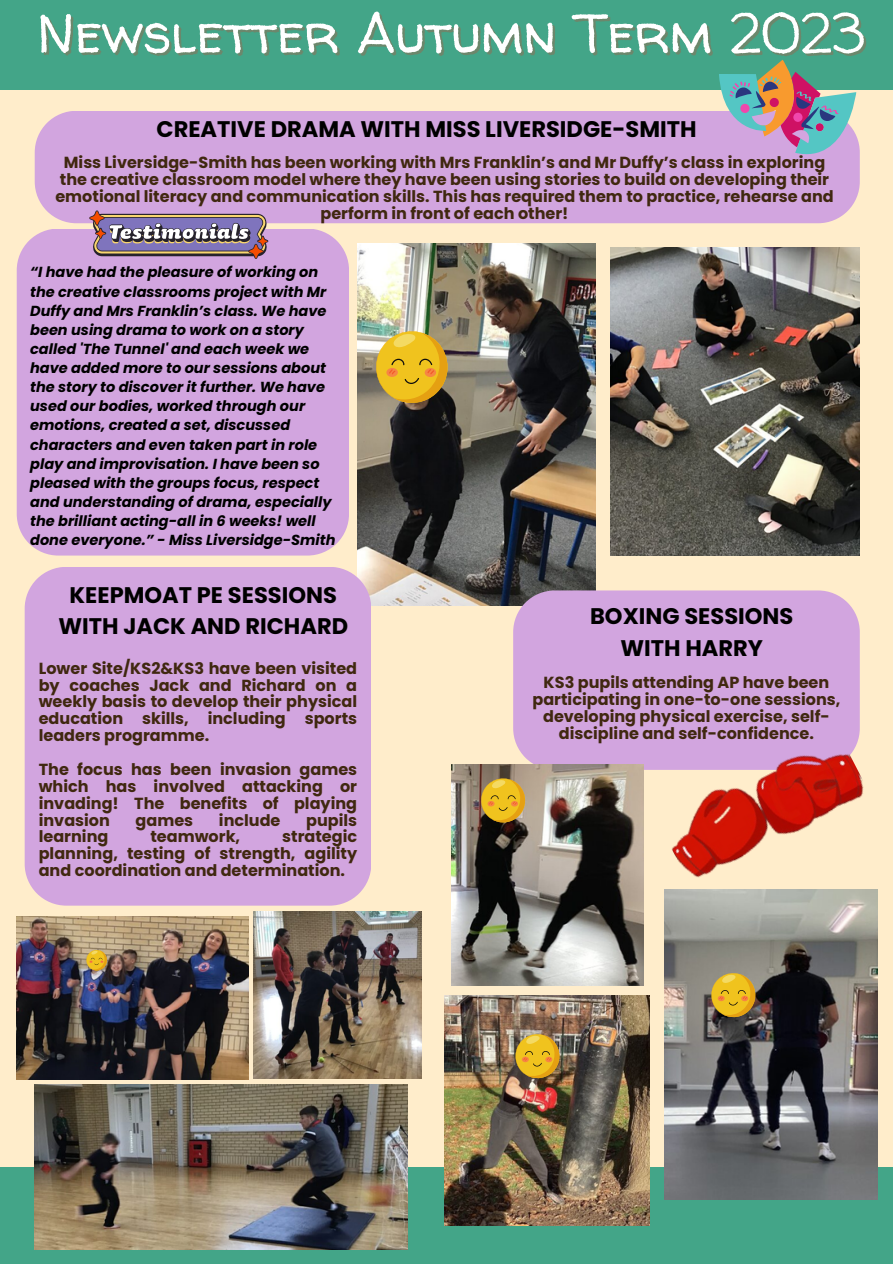
<style>
.page{position:relative;width:893px;height:1264px;background:#fff}
.page>*{position:absolute;margin:0;border:0;box-sizing:border-box;transform-origin:0 0}
.t1{font:55.35px "Walter Turncoat";color:#fff}
.t2{font:700 22.5px/31.5px "Poppins";color:#000;text-align:center}
.t3{font:700 16.05px/16.8px "Poppins";color:#402810;text-align:justify}
.t4{font:italic 700 14.55px/19.2px "Poppins";color:#000}
</style>
<div class="page">
<div style="left:0;top:0;width:892px;height:1263px;background:#ffedcb"></div>
<div style="left:0;top:0;width:892px;height:89px;background:#43a588"></div>
<img style="left:357px;top:243px;width:238px;height:362px">
<div style="left:35px;top:111px;width:824px;height:112px;background:#d2a5df"></div>
<div style="left:0;top:1167px;width:892px;height:96px;background:#43a588"></div>
<div style="left:25px;top:567px;width:346px;height:338px;background:#d2a5df"></div>
<div style="left:513px;top:590px;width:346px;height:174px;background:#d2a5df"></div>
<img style="left:664px;top:930px;width:213px;height:269px">
<img style="left:611px;top:248px;width:248px;height:307px">
<svg style="left:718px;top:60px;width:138px;height:94px"></svg>
<img style="left:253px;top:911px;width:168px;height:167px">
<img style="left:17px;top:916px;width:231px;height:163px">
<img style="left:35px;top:1084px;width:372px;height:165px">
<img style="left:451px;top:764px;width:192px;height:221px">
<img style="left:445px;top:995px;width:204px;height:230px">
<img style="left:621px;top:659px;width:257px;height:271px">
<div style="left:17px;top:229px;width:332px;height:326px;background:#d2a5df"></div>
<svg style="left:89px;top:210px;width:179px;height:49px;background:#95819a"></svg>
<svg style="left:479px;top:776px;width:48px;height:48px;background:#c59d34"></svg>
<svg style="left:709px;top:970px;width:48px;height:49px;background:#c09e39"></svg>
<svg style="left:513px;top:1031px;width:48px;height:49px;background:#c29c34"></svg>
<img style="left:372px;top:328px;width:79px;height:78px">
<svg style="left:85px;top:949px;width:23px;height:22px"></svg>
<p class="t1" style="left:37px;top:-5px;width:829px">Newsletter Autumn Term 2023</p>
<p class="t2" style="left:156px;top:113px;width:541px">CREATIVE DRAMA WITH MISS LIVERSIDGE-SMITH</p>
<p class="t3" style="left:55px;top:154px;width:779px;text-align:center">Miss Liversidge-Smith has been working with Mrs Franklin’s and Mr Duffy’s class in exploring the creative classroom model where they have been using stories to build on developing their emotional literacy and communication skills. This has required them to practice, rehearse and perform in front of each other!</p>
<p class="t4" style="left:30px;top:263px;width:307px">“I have had the pleasure of working on the creative classrooms project with Mr Duffy and Mrs Franklin’s class. We have been using drama to work on a story called 'The Tunnel' and each week we have added more to our sessions about the story to discover it further. We have used our bodies, worked through our emotions, created a set, discussed characters and even taken part in role play and improvisation. I have been so pleased with the groups focus, respect and understanding of drama, especially the brilliant acting-all in 6 weeks! well done everyone.” - Miss Liversidge-Smith</p>
<p class="t2" style="left:58px;top:579px;width:291px">KEEPMOAT PE SESSIONS<br>WITH JACK AND RICHARD</p>
<p class="t3" style="left:39px;top:659px;width:320px">Lower Site/KS2&amp;KS3 have been visited by coaches Jack and Richard on a weekly basis to develop their physical education skills, including sports leaders programme.</p>
<p class="t3" style="left:39px;top:761px;width:320px">The focus has been invasion games which has involved attacking or invading! The benefits of playing invasion</p>
<p class="t3" style="left:136px;top:811px;width:59px">games</p>
<p class="t3" style="left:219px;top:811px;width:63px">include</p>
<p class="t3" style="left:306px;top:811px;width:52px">pupils</p>
<p class="t3" style="left:39px;top:828px;width:320px;text-indent:243px">strategic planning, testing of strength, agility and coordination and determination.</p>
<p class="t3" style="left:39px;top:828px;width:71px">learning</p>
<p class="t3" style="left:150px;top:828px;width:91px">teamwork,</p>
<p class="t2" style="left:590px;top:600px;width:205px">BOXING SESSIONS</p>
<p class="t2" style="left:620px;top:632px;width:144px">WITH HARRY</p>
<p class="t3" style="left:532px;top:674px;width:309px;text-align:center">KS3 pupils attending AP have been participating in one-to-one sessions, developing physical exercise, self&shy;discipline and self-confidence.</p>
</div>
